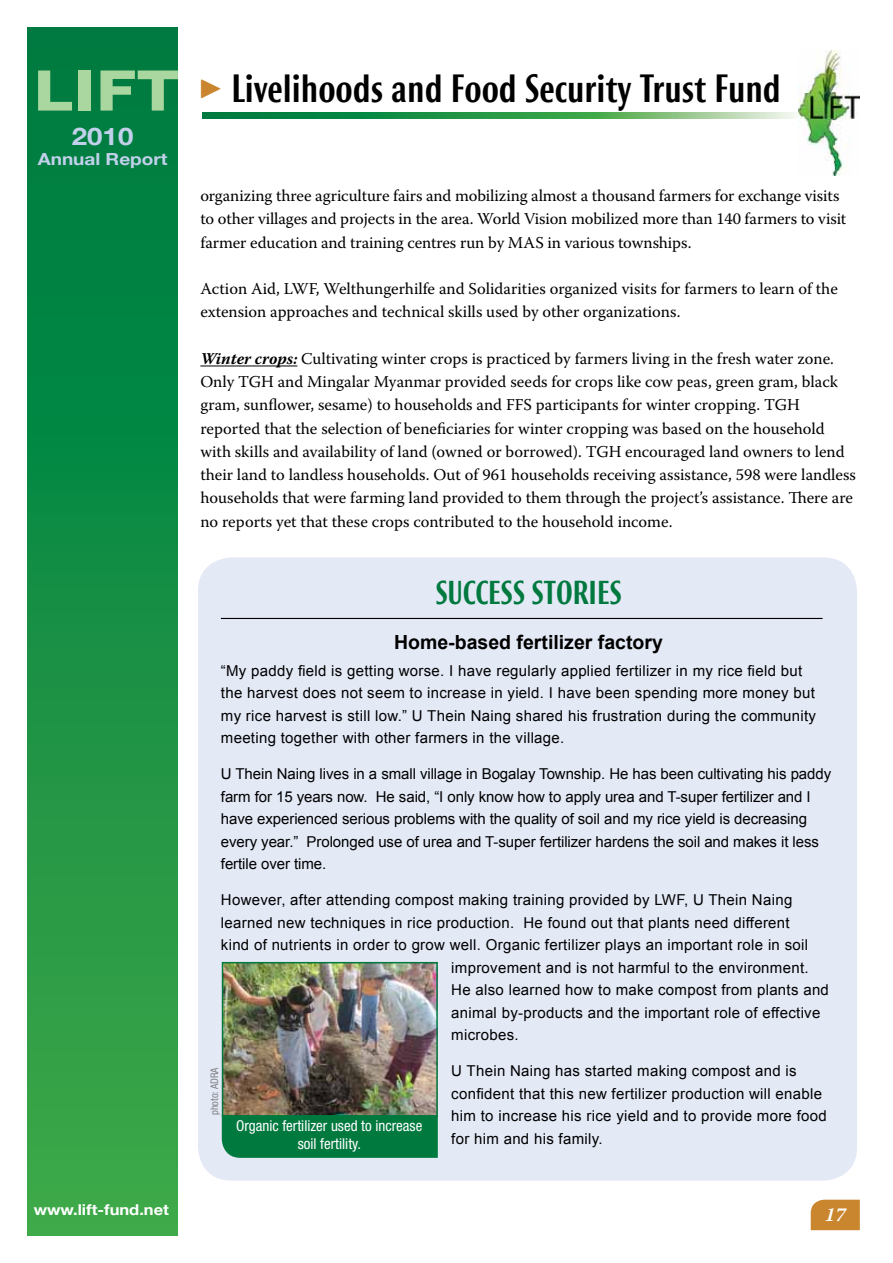
<style>
.page{position:relative;width:893px;height:1263px;background:#fff}
.page>*{position:absolute;margin:0;border:0;box-sizing:border-box;transform-origin:0 0}
.t1{font:52.2px "Bureau Grot Seven Nine";color:#aad69f}
.t2{font:500 37.5px "Bureau Roxy";color:#000}
.t3{font:500 31.5px "Bureau Roxy";color:#00793f}
.t4{font:700 24.15px "Helvetica Neue";color:#c2d1eb;scale:1.14 1}
.t5{font:700 19.5px "Arial";color:#000}
.t6{font:italic 700 19.5px "Warnock Pro";color:#fff}
.t7{font:700 16.65px "Helvetica Neue";color:#c2d1eb;scale:1.14 1}
.t8{font:16.5px/23.2px "Warnock Pro";color:#000}
.t9{font:15px/22.5px "Arial";letter-spacing:.02em;color:#000}
.t10{font:15px/22.5px "Arial";letter-spacing:-.005em;color:#000}
.t11{font:condensed 15px/18px "Helvetica Neue";color:#fff;text-align:center}
.t12{font:700 15px "Helvetica Neue";color:#fff;scale:1.1 1}
.t13{font:condensed 10.5px "Helvetica Neue";color:#808285}
.s1{font-weight:700;font-style:italic}
</style>
<div class="page">
<div style="left:27px;top:27px;width:151px;height:1209px;background:linear-gradient(to bottom,#007940,#3da849)"></div>
<svg style="left:202px;top:113px;width:594px;height:6px;background:#43a360"></svg>
<img style="left:798px;top:50px;width:61px;height:126px">
<svg style="left:811px;top:1200px;width:49px;height:30px"></svg>
<hr style="left:200px;top:366px;width:97px;height:1px;background:#000">
<div style="left:198px;top:557px;width:659px;height:624px;background:#e4e9f6;border-radius:34px"></div>
<hr style="left:221px;top:618px;width:602px;height:1px;background:#000">
<img style="left:225px;top:965px;width:210px;height:149px">
<div style="left:222px;top:962px;width:216px;height:155px;border:2px solid #00793f"></div>
<div style="left:221px;top:1114px;width:217px;height:44px;background:#00793f"></div>
<h1 class="t1" style="left:33px;top:59px;width:147px">LIFT</h1>
<h3 class="t4" style="left:72px;top:122px;width:55px">2010</h3>
<p class="t7" style="left:38px;top:149px;width:115px">Annual Report</p>
<p class="t12" style="left:34px;top:1201px;width:124px">www.lift-fund.net</p>
<h2 class="t2" style="left:232px;top:67px;width:551px">Livelihoods and Food Security Trust Fund</h2>
<p class="t8" style="left:200px;top:184px;width:648px">organizing three agriculture fairs and mobilizing almost a thousand farmers for exchange visits to other villages and projects in the area. World Vision mobilized more than 140 farmers to visit farmer education and training centres run by MAS in various townships.</p>
<p class="t8" style="left:200px;top:277px;width:639px">Action Aid, LWF, Welthungerhilfe and Solidarities organized visits for farmers to learn of the extension approaches and technical skills used by other organizations.</p>
<p class="t8" style="left:200px;top:347px;width:657px"><span class="s1">Winter crops:</span> Cultivating winter crops is practiced by farmers living in the fresh water zone.<br>Only TGH and Mingalar Myanmar provided seeds for crops like cow peas, green gram, black gram, sunflower, sesame) to households and FFS participants for winter cropping. TGH reported that the selection of beneficiaries for winter cropping was based on the household with skills and availability of land (owned or borrowed). TGH encouraged land owners to lend their land to landless households. Out of 961 households receiving assistance, 598 were landless households that were farming land provided to them through the project’s assistance. There are no reports yet that these crops contributed to the household income.</p>
<h3 class="t3" style="left:435px;top:575px;width:174px">Success Stories</h3>
<p class="t5" style="left:394px;top:629px;width:270px">Home-based fertilizer factory</p>
<p class="t9" style="left:221px;top:659px;width:597px">“My paddy field is getting worse. I have regularly applied fertilizer in my rice field but the harvest does not seem to increase in yield. I have been spending more money but my rice harvest is still low.” U Thein Naing shared his frustration during the community meeting together with other farmers in the village.</p>
<p class="t10" style="left:221px;top:763px;width:612px">U Thein Naing lives in a small village in Bogalay Township. He has been cultivating his paddy farm for 15 years now. He said, “I only know how to apply urea and T-super fertilizer and I have experienced serious problems with the quality of soil and my rice yield is decreasing every year.” Prolonged use of urea and T-super fertilizer hardens the soil and makes it less fertile over time.</p>
<p class="t9" style="left:221px;top:889px;width:573px">However, after attending compost making training provided by LWF, U Thein Naing</p>
<p class="t9" style="left:221px;top:911px;width:570px">learned new techniques in rice production. He found out that plants need different</p>
<p class="t9" style="left:221px;top:934px;width:589px">kind of nutrients in order to grow well. Organic fertilizer plays an important role in soil</p>
<p class="t9" style="left:451px;top:956px;width:359px">improvement and is not harmful to the environment.</p>
<p class="t9" style="left:451px;top:979px;width:379px">He also learned how to make compost from plants and</p>
<p class="t9" style="left:451px;top:1001px;width:371px">animal by-products and the important role of effective</p>
<p class="t9" style="left:451px;top:1024px;width:69px">microbes.</p>
<p class="t9" style="left:451px;top:1060px;width:377px">U Thein Naing has started making compost and is confident that this new fertilizer production will enable him to increase his rice yield and to provide more food for him and his family.</p>
<p class="t13" style="left:208px;top:1115px;width:49px;rotate:-90deg">photo: ADRA</p>
<p class="t11" style="left:236px;top:1117px;width:188px">Organic fertilizer used to increase soil fertility.</p>
<p class="t6" style="left:825px;top:1202px;width:22px">17</p>
</div>
